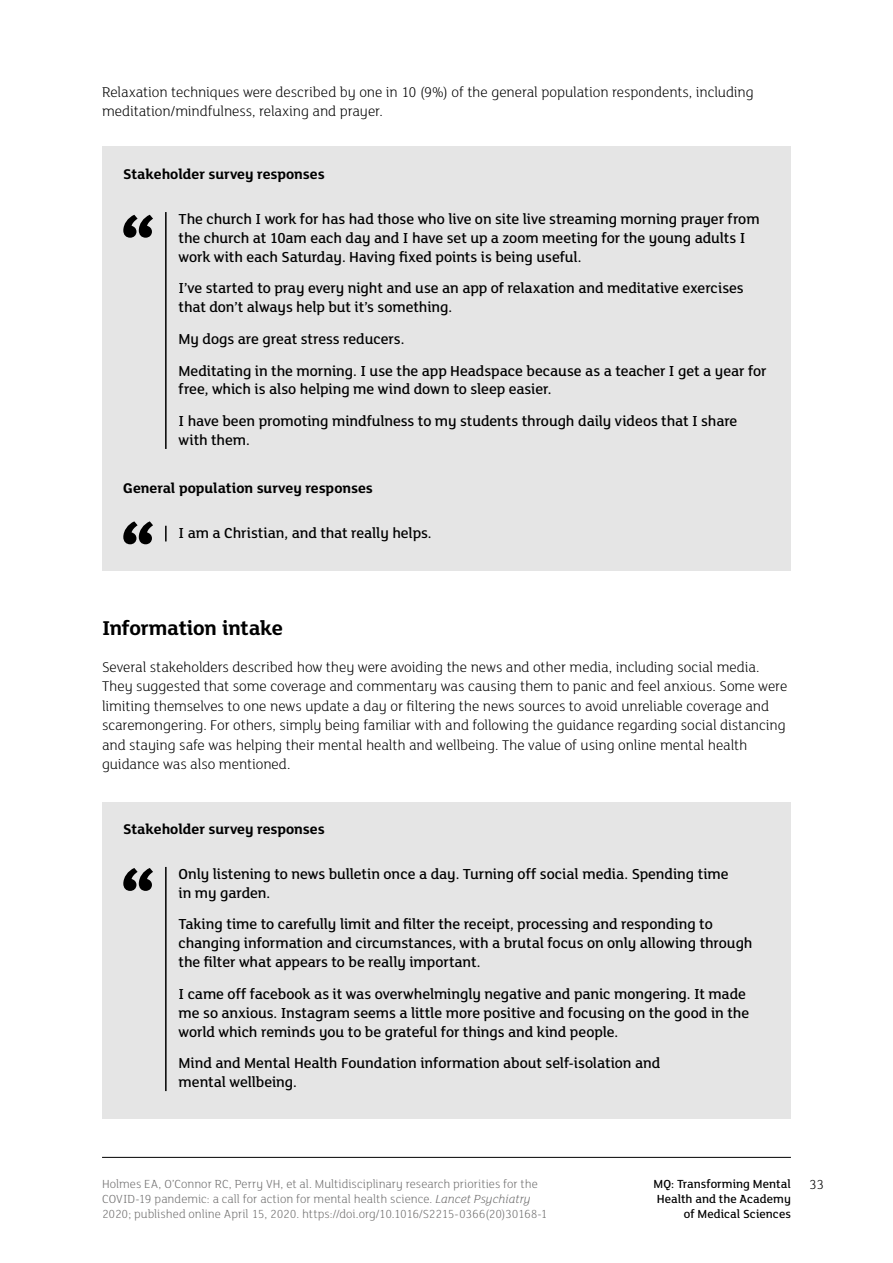
<style>
.page{position:relative;width:893px;height:1263px;background:#fff}
.page>*{position:absolute;margin:0;border:0;box-sizing:border-box;transform-origin:0 0}
.t1{font:700 21.75px "FS Lola";letter-spacing:-.01em;color:#000}
.t2{font:500 15.75px/18.9px "FS Lola";letter-spacing:-.005em;color:#000}
.t3{font:300 15.3px/19.5px "FS Lola";letter-spacing:-.005em;color:#000}
.t4{font:700 15.3px "FS Lola";letter-spacing:-.005em;color:#000}
.t5{font:300 14.25px "FS Lola";color:#000}
.t6{font:300 12.75px/15.3px "FS Lola";color:#706f6f}
.t7{font:500 12.75px/15.3px "FS Lola";color:#000;text-align:right}
.s1{font-style:italic}
</style>
<div class="page">
<hr style="left:102px;top:1157px;width:689px;height:1px;background:#000">
<div style="left:102px;top:147px;width:689px;height:424px;background:#e5e5e5"></div>
<hr style="left:165px;top:212px;width:2px;height:237px;background:#000">
<svg style="left:165px;top:526px;width:2px;height:15px"></svg>
<div style="left:102px;top:801px;width:689px;height:317px;background:#e5e5e5"></div>
<hr style="left:165px;top:867px;width:2px;height:224px;background:#000">
<svg style="left:123px;top:215px;width:30px;height:23px"></svg>
<svg style="left:123px;top:521px;width:30px;height:23px"></svg>
<svg style="left:123px;top:868px;width:30px;height:23px"></svg>
<p class="t3" style="left:102px;top:81px;width:653px">Relaxation techniques were described by one in 10 (9%) of the general population respondents, including meditation/mindfulness, relaxing and prayer.</p>
<p class="t4" style="left:123px;top:164px;width:203px">Stakeholder survey responses</p>
<p class="t2" style="left:179px;top:209px;width:583px">The church I work for has had those who live on site live streaming morning prayer from the church at 10am each day and I have set up a zoom meeting for the young adults I work with each Saturday. Having fixed points is being useful.</p>
<p class="t2" style="left:179px;top:278px;width:567px">I’ve started to pray every night and use an app of relaxation and meditative exercises that don’t always help but it’s something.</p>
<p class="t2" style="left:179px;top:322px;width:589px;line-height:31.7px">My dogs are great stress reducers.<br>Meditating in the morning. I use the app Headspace because as a teacher I get a year for</p>
<p class="t2" style="left:179px;top:373px;width:560px;line-height:31.7px">free, which is also helping me wind down to sleep easier.<br>I have been promoting mindfulness to my students through daily videos that I share</p>
<p class="t2" style="left:179px;top:430px;width:73px">with them.</p>
<p class="t4" style="left:123px;top:477px;width:251px">General population survey responses</p>
<p class="t2" style="left:179px;top:522px;width:254px">I am a Christian, and that really helps.</p>
<h1 class="t1" style="left:102px;top:613px;width:183px">Information intake</h1>
<p class="t3" style="left:102px;top:656px;width:687px">Several stakeholders described how they were avoiding the news and other media, including social media.<br>They suggested that some coverage and commentary was causing them to panic and feel anxious. Some were limiting themselves to one news update a day or filtering the news sources to avoid unreliable coverage and scaremongering. For others, simply being familiar with and following the guidance regarding social distancing and staying safe was helping their mental health and wellbeing. The value of using online mental health guidance was also mentioned.</p>
<p class="t4" style="left:123px;top:819px;width:203px">Stakeholder survey responses</p>
<p class="t2" style="left:179px;top:863px;width:552px">Only listening to news bulletin once a day. Turning off social media. Spending time in my garden.</p>
<p class="t2" style="left:179px;top:914px;width:575px">Taking time to carefully limit and filter the receipt, processing and responding to changing information and circumstances, with a brutal focus on only allowing through the filter what appears to be really important.</p>
<p class="t2" style="left:179px;top:984px;width:572px">I came off facebook as it was overwhelmingly negative and panic mongering. It made me so anxious. Instagram seems a little more positive and focusing on the good in the world which reminds you to be grateful for things and kind people.</p>
<p class="t2" style="left:179px;top:1053px;width:483px">Mind and Mental Health Foundation information about self-isolation and mental wellbeing.</p>
<p class="t6" style="left:102px;top:1175px;width:447px">Holmes EA, O’Connor RC, Perry VH, et al. Multidisciplinary research priorities for the<br>COVID-19 pandemic: a call for action for mental health science. <span class="s1">Lancet Psychiatry<br></span>2020; published online April 15, 2020. https://doi.org/10.1016/S2215-0366(20)30168-1</p>
<p class="t5" style="left:809px;top:1175px;width:16px">33</p>
<p class="t7" style="left:654px;top:1175px;width:139px">MQ: Transforming Mental<br>Health and the Academy of Medical Sciences</p>
</div>
